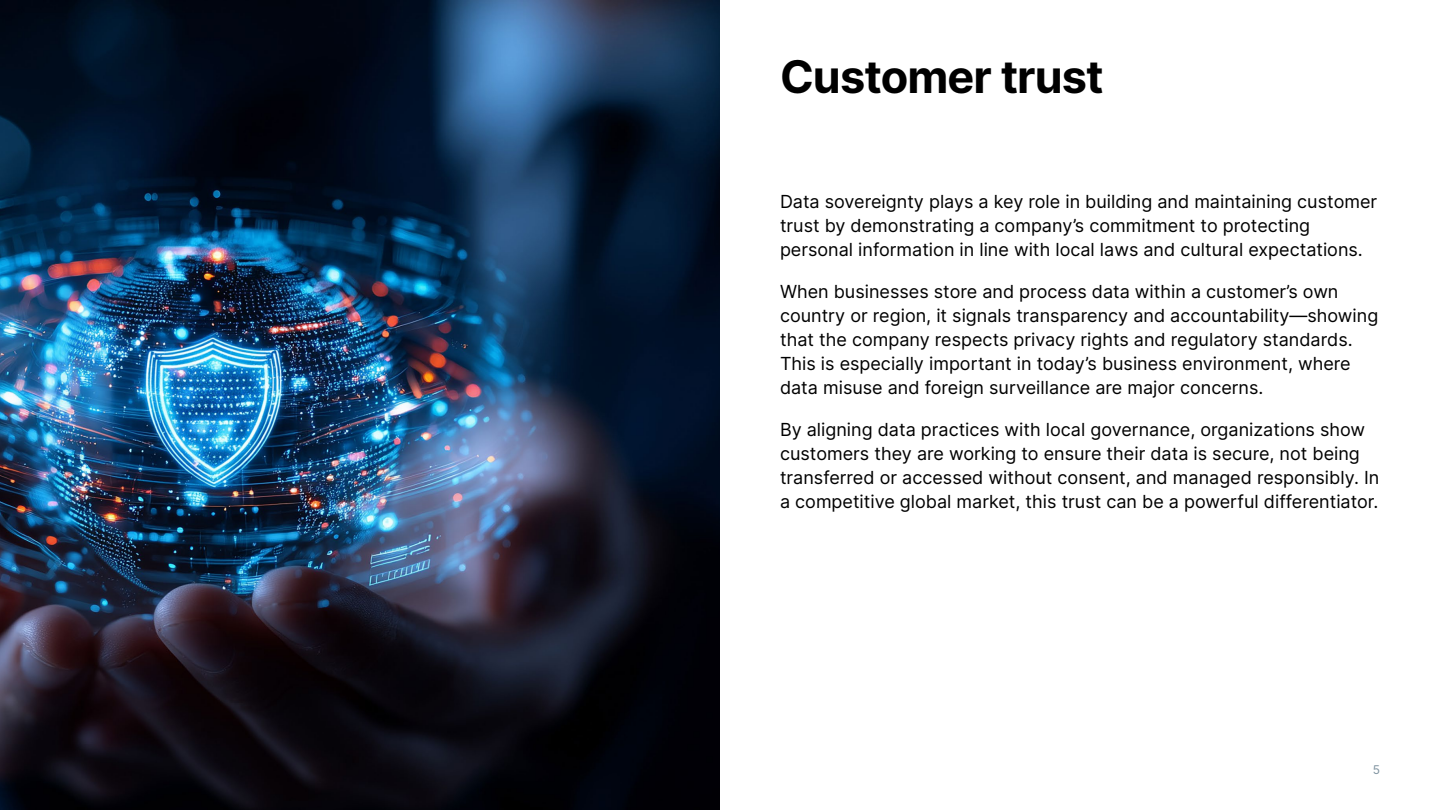
<style>
.page{position:relative;width:1440px;height:810px;background:#fff}
.page>*{position:absolute;margin:0;border:0;box-sizing:border-box;transform-origin:0 0}
.H2_Heading{font:700 45px "Inter";letter-spacing:-.02em;color:#000}
.Body{font:18px/24px "Inter";color:#000}
.t1{font:12px "Inter";color:#7e929f}
</style>
<div class="page">
<img style="left:0;top:0;width:720px;height:810px">
<h2 class="H2_Heading" style="left:780px;top:44px;width:325px">Customer trust</h2>
<p class="Body" style="left:780px;top:189px;width:599px">Data sovereignty plays a key role in building and maintaining customer trust by demonstrating a company’s commitment to protecting personal information in line with local laws and cultural expectations.</p>
<p class="Body" style="left:780px;top:279px;width:600px">When businesses store and process data within a customer’s own country or region, it signals transparency and accountability—showing that the company respects privacy rights and regulatory standards.<br>This is especially important in today’s business environment, where data misuse and foreign surveillance are major concerns.</p>
<p class="Body" style="left:780px;top:417px;width:601px">By aligning data practices with local governance, organizations show customers they are working to ensure their data is secure, not being transferred or accessed without consent, and managed responsibly. In a competitive global market, this trust can be a powerful differentiator.</p>
<p class="t1" style="left:1373px;top:761px;width:9px">5</p>
</div>
